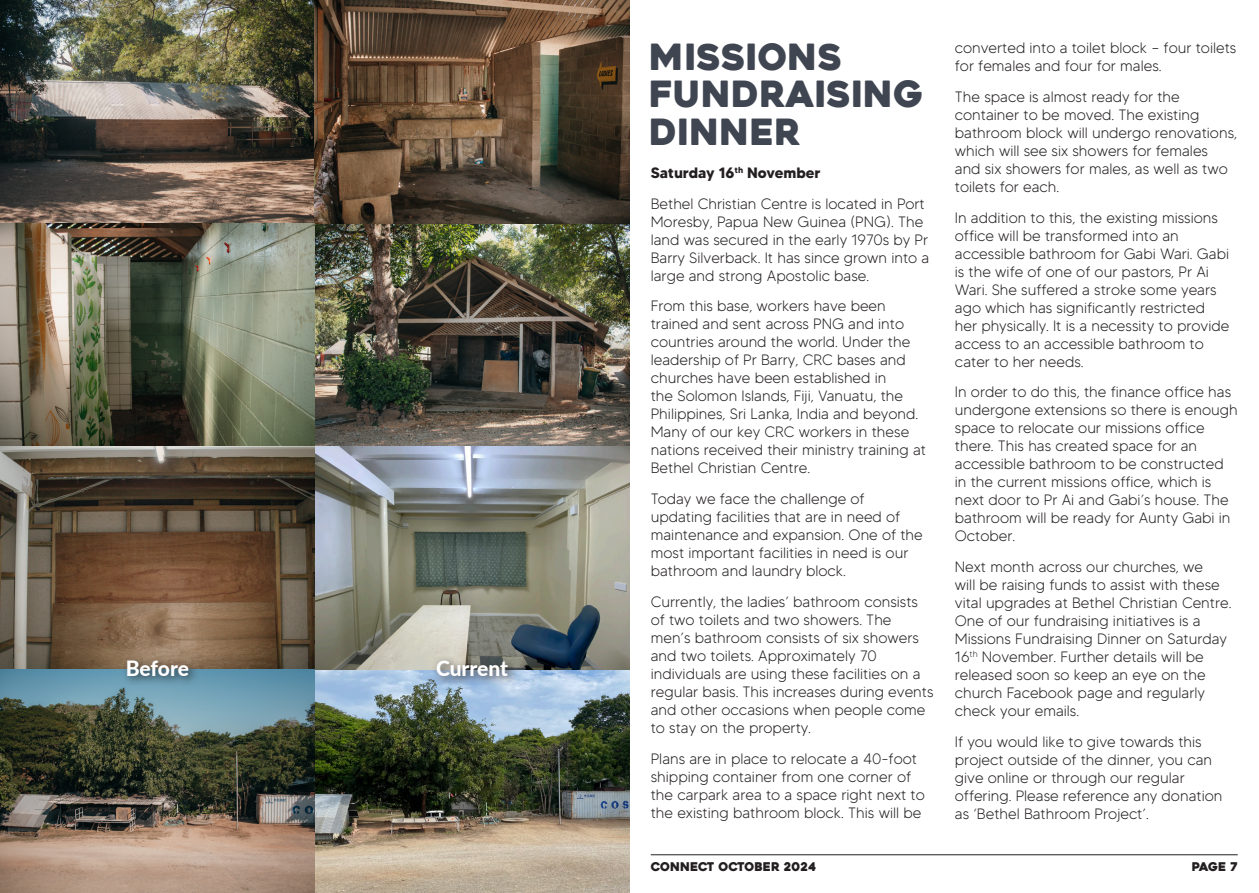
<style>
.page{position:relative;width:1259px;height:893px;background:#fff}
.page>*{position:absolute;margin:0;border:0;box-sizing:border-box;transform-origin:0 0}
.Calendar_Day_Names{font:36px/37.5px "Heavitas";color:#404651}
.Calendar_Day_Names-2{font:800 21px "Lato";letter-spacing:-.005em;color:#fff}
.Calendar_Day_Names-3{font:300 15px/18px "MADETOMMY";color:#231f20}
.Calendar_Day_Names-4{font:700 15px "MADETOMMY";color:#231f20}
.t1{font:12px "Heavitas";color:#231f20}
</style>
<div class="page">
<hr style="left:651px;top:854px;width:586px;height:1px;background:#231f20">
<img style="left:0;top:0;width:629px;height:893px">
<div style="left:122px;top:655px;width:77px;height:32px;background:#231f20;opacity:.75"></div>
<div style="left:432px;top:656px;width:86px;height:31px;background:#231f20;opacity:.85"></div>
<p class="Calendar_Day_Names-2" style="left:126px;top:653px;width:65px">Before</p>
<p class="Calendar_Day_Names-2" style="left:436px;top:653px;width:74px">Current</p>
<p class="Calendar_Day_Names" style="left:649px;top:38px;width:276px">MISSIONS<br>FUNDRAISING<br>DINNER</p>
<p class="Calendar_Day_Names-3" style="left:955px;top:39px;width:283px">converted into a toilet block – four toilets for females and four for males.</p>
<p class="Calendar_Day_Names-3" style="left:955px;top:87px;width:284px">The space is almost ready for the container to be moved. The existing bathroom block will undergo renovations, which will see six showers for females and six showers for males, as well as two toilets for each.</p>
<p class="Calendar_Day_Names-3" style="left:955px;top:208px;width:276px">In addition to this, the existing missions office will be transformed into an accessible bathroom for Gabi Wari. Gabi is the wife of one of our pastors, Pr Ai Wari. She suffered a stroke some years ago which has significantly restricted her physically. It is a necessity to provide access to an accessible bathroom to cater to her needs.</p>
<p class="Calendar_Day_Names-3" style="left:955px;top:383px;width:284px">In order to do this, the finance office has undergone extensions so there is enough space to relocate our missions office there. This has created space for an accessible bathroom to be constructed in the current missions office, which is next door to Pr Ai and Gabi’s house. The bathroom will be ready for Aunty Gabi in October.</p>
<p class="Calendar_Day_Names-3" style="left:955px;top:558px;width:278px">Next month across our churches, we<br>will be raising funds to assist with these vital upgrades at Bethel Christian Centre.<br>One of our fundraising initiatives is a Missions Fundraising Dinner on Saturday 16<sup>th</sup> November. Further details will be released soon so keep an eye on the church Facebook page and regularly check your emails.</p>
<p class="Calendar_Day_Names-3" style="left:955px;top:732px;width:269px">If you would like to give towards this project outside of the dinner, you can give online or through our regular offering. Please reference any donation as ‘Bethel Bathroom Project’.</p>
<p class="Calendar_Day_Names-4" style="left:651px;top:163px;width:171px">Saturday 16<sup>th</sup> November</p>
<p class="Calendar_Day_Names-3" style="left:651px;top:194px;width:280px">Bethel Christian Centre is located in Port Moresby, Papua New Guinea (PNG). The land was secured in the early 1970s by Pr Barry Silverback. It has since grown into a large and strong Apostolic base.</p>
<p class="Calendar_Day_Names-3" style="left:651px;top:297px;width:277px">From this base, workers have been trained and sent across PNG and into countries around the world. Under the leadership of Pr Barry, CRC bases and churches have been established in<br>the Solomon Islands, Fiji, Vanuatu, the Philippines, Sri Lanka, India and beyond.<br>Many of our key CRC workers in these nations received their ministry training at Bethel Christian Centre.</p>
<p class="Calendar_Day_Names-3" style="left:651px;top:490px;width:273px">Today we face the challenge of updating facilities that are in need of maintenance and expansion. One of the most important facilities in need is our bathroom and laundry block.</p>
<p class="Calendar_Day_Names-3" style="left:651px;top:592px;width:284px">Currently, the ladies’ bathroom consists of two toilets and two showers. The men’s bathroom consists of six showers and two toilets. Approximately 70 individuals are using these facilities on a regular basis. This increases during events and other occasions when people come to stay on the property.</p>
<p class="Calendar_Day_Names-3" style="left:651px;top:749px;width:276px">Plans are in place to relocate a 40-foot shipping container from one corner of the carpark area to a space right next to the existing bathroom block. This will be</p>
<p class="t1" style="left:651px;top:859px;width:167px">CONNECT OCTOBER 2024</p>
<p class="t1" style="left:1191px;top:859px;width:47px">PAGE 7</p>
</div>
